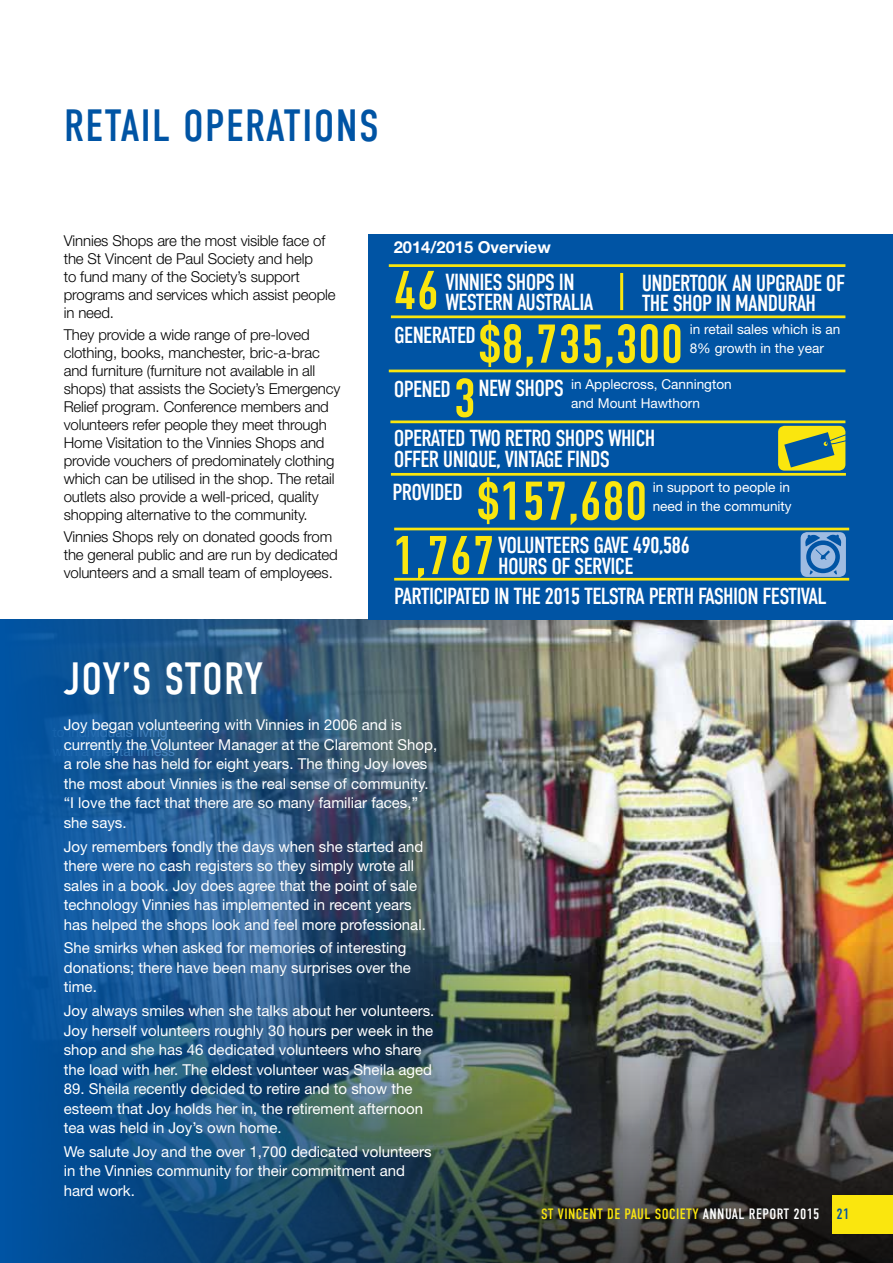
<style>
.page{position:relative;width:893px;height:1263px;background:#fff}
.page>*{position:absolute;margin:0;border:0;box-sizing:border-box;transform-origin:0 0}
.t1{font:54.45px "DIN Condensed";color:#fae60e}
.t2{font:45px "DIN Condensed";letter-spacing:.03em;color:#0054a4}
.t3{font:45px "DIN Condensed";color:#fff}
.t4{font:23.1px "DIN Condensed";letter-spacing:-.03em;color:#fff}
.t5{font:700 16.5px "Helvetica Neue";color:#fff}
.t6{font:15px/19.5px "Helvetica Neue";color:#fff}
.t7{font:300 15px/18px "Helvetica Neue";letter-spacing:-.01em;color:#000}
.t8{font:15px "DIN Condensed";letter-spacing:.03em;color:#fae60e}
.t9{font:15px "DIN Condensed";letter-spacing:.02em;color:#fff}
.t10{font:13.65px/19px "Helvetica Neue";color:#fff}
.s1{color:#fff}
.s2{color:#0054a4}
</style>
<div class="page">
<img style="left:601px;top:619px;width:292px;height:324px">
<img style="left:601px;top:943px;width:292px;height:320px">
<img style="left:0;top:619px;width:601px;height:644px">
<div style="left:833px;top:1195px;width:60px;height:38px;background:#fae60e"></div>
<div style="left:369px;top:234px;width:524px;height:385px;background:#0054a4"></div>
<hr style="left:389px;top:264px;width:456px;height:3px;background:#fae60e">
<hr style="left:391px;top:315px;width:454px;height:3px;background:#fae60e">
<hr style="left:389px;top:370px;width:456px;height:2px;background:#fae60e">
<hr style="left:390px;top:420px;width:455px;height:3px;background:#fae60e">
<hr style="left:391px;top:473px;width:455px;height:3px;background:#fae60e">
<hr style="left:394px;top:528px;width:455px;height:2px;background:#fae60e">
<hr style="left:394px;top:578px;width:455px;height:3px;background:#fae60e">
<hr style="left:620px;top:273px;width:3px;height:37px;background:#fae60e">
<div style="left:801px;top:532px;width:45px;height:45px;background:#9fbce2;border-radius:6px"></div>
<svg style="left:808px;top:543px;width:30px;height:28px"></svg>
<div style="left:806px;top:540px;width:34px;height:33px;border:5px solid #0054a4;border-radius:50%"></div>
<svg style="left:803px;top:532px;width:40px;height:28px"></svg>
<div style="left:778px;top:426px;width:67px;height:45px;background:#fae60e;border-radius:6px"></div>
<svg style="left:784px;top:432px;width:62px;height:35px"></svg>
<h2 class="t2" style="left:64px;top:100px;width:161px">RETAIL OPERATIO</h2>
<h2 class="t2" style="left:336px;top:100px;width:41px">NS</h2>
<p class="t7" style="left:64px;top:231px;width:273px">Vinnies Shops are the most visible face of the St Vincent de Paul Society and help<br>to fund many of the Society’s support programs and services which assist people in need.</p>
<p class="t7" style="left:64px;top:325px;width:278px">They provide a wide range of pre-loved clothing, books, manchester, bric-a-brac and furniture (furniture not available in all shops) that assists the Society’s Emergency Relief program. Conference members and volunteers refer people they meet through Home Visitation to the Vinnies Shops and provide vouchers of predominately clothing which can be utilised in the shop. The retail outlets also provide a well-priced, quality shopping alternative to the community.</p>
<p class="t7" style="left:64px;top:527px;width:276px">Vinnies Shops rely on donated goods from the general public and are run by dedicated volunteers and a small team of employees.</p>
<p class="t5" style="left:394px;top:237px;width:159px">2014/2015 Overview</p>
<h1 class="t1" style="left:394px;top:260px;width:47px">46</h1>
<h3 class="t4" style="left:445px;top:269px;width:81px">VINNIES SHOPS</h3>
<h3 class="t4" style="left:559px;top:269px;width:17px">IN</h3>
<h3 class="t4" style="left:445px;top:289px;width:11px">WESTER</h3>
<h3 class="t4" style="left:502px;top:289px;width:34px">N AUSTRA</h3>
<h3 class="t4" style="left:571px;top:289px;width:16px">LIA</h3>
<h3 class="t4" style="left:642px;top:270px;width:31px">UNDERTOOK</h3>
<h3 class="t4" style="left:732px;top:270px;width:35px">AN UPGRADE</h3>
<h3 class="t4" style="left:826px;top:270px;width:10px">OF</h3>
<h3 class="t4" style="left:642px;top:290px;width:42px">THE SHOP</h3>
<h3 class="t4" style="left:716px;top:290px;width:63px">IN MANDURAH</h3>
<h1 class="t1" style="left:478px;top:314px;width:207px">$8,735,300</h1>
<p class="t10" style="left:690px;top:320px;width:152px">in retail sales which is an<br>8% growth in the year</p>
<h3 class="t4" style="left:394px;top:322px;width:39px">GENERATED</h3>
<h3 class="t4" style="left:394px;top:376px;width:48px">OPENED</h3>
<h1 class="t1" style="left:453px;top:368px;width:24px">3</h1>
<h3 class="t4" style="left:478px;top:375px;width:47px">NEW SHOPS</h3>
<p class="t10" style="left:571px;top:375px;width:162px">in Applecross, Cannington and Mount Hawthorn</p>
<h3 class="t4" style="left:394px;top:425px;width:20px">OPERATED</h3>
<h3 class="t4" style="left:469px;top:425px;width:55px">TWO RETRO</h3>
<h3 class="t4" style="left:555px;top:425px;width:20px">SHOPS</h3>
<h3 class="t4" style="left:608px;top:425px;width:46px">WHICH</h3>
<h3 class="t4" style="left:394px;top:446px;width:10px">OFFER</h3>
<h3 class="t4" style="left:443px;top:446px;width:95px">UNIQUE, VINTAGE</h3>
<h3 class="t4" style="left:567px;top:446px;width:34px">FINDS</h3>
<h1 class="t1" style="left:477px;top:471px;width:172px">$157,680</h1>
<h3 class="t4" style="left:393px;top:479px;width:19px">PROVIDED</h3>
<p class="t10" style="left:653px;top:477px;width:141px">in support to people in need in the community</p>
<h1 class="t1" style="left:392px;top:525px;width:104px">1,767</h1>
<h3 class="t4" style="left:498px;top:533px;width:57px">VOLUNTEERS</h3>
<h3 class="t4" style="left:593px;top:533px;width:10px">GAVE</h3>
<h3 class="t4" style="left:633px;top:533px;width:59px">490,586</h3>
<h3 class="t4" style="left:498px;top:553px;width:11px">HOURS</h3>
<h3 class="t4" style="left:551px;top:553px;width:32px">OF SERVI</h3>
<h3 class="t4" style="left:615px;top:553px;width:18px">CE</h3>
<h3 class="t4" style="left:394px;top:583px;width:58px">PARTICIPATED</h3>
<h3 class="t4" style="left:494px;top:583px;width:125px">IN THE 2015 TELSTRA</h3>
<h3 class="t4" style="left:649px;top:583px;width:19px">PERTH</h3>
<h3 class="t4" style="left:698px;top:583px;width:17px">FASHIO</h3>
<h3 class="t4" style="left:747px;top:583px;width:32px">N FESTIVA</h3>
<h3 class="t4" style="left:817px;top:583px;width:11px">L</h3>
<h2 class="t3" style="left:64px;top:653px;width:141px">JOY’S STORY</h2>
<p class="t6" style="left:64px;top:715px;width:375px">Joy began volunteering with Vinnies in 2006 and is currently the Volunteer Manager at the Claremont Shop, a role she has held for eight years. The thing Joy loves the most about Vinnies is the real sense of community. “I love the fact that there are so many familiar faces,” she says.</p>
<p class="t6" style="left:64px;top:836px;width:364px">Joy remembers fondly the days when she started and there were no cash registers so they simply wrote all sales in a book. Joy does agree that the point of sale technology Vinnies has implemented in recent years has helped the shops look and feel more professional.</p>
<p class="t6" style="left:64px;top:938px;width:349px">She smirks when asked for memories of interesting donations; there have been many surprises over the time.</p>
<p class="t6" style="left:64px;top:1001px;width:372px">Joy always smiles when she talks about her volunteers.<br>Joy herself volunteers roughly 30 hours per week in the shop and she has 46 dedicated volunteers who share the load with her. The eldest volunteer was Sheila aged</p>
<p class="t6" style="left:64px;top:1079px;width:361px">89. Sheila recently decided to retire and to show the esteem that Joy holds her in, the retirement afternoon tea was held in Joy’s own home.</p>
<p class="t6" style="left:64px;top:1141px;width:369px">We salute Joy and the over 1,700 dedicated volunteers in the Vinnies community for their commitment and hard work.</p>
<p class="t10" style="left:52px;top:722px;width:124px">to individuals living with a mental illness</p>
<p class="t8" style="left:541px;top:1206px;width:223px">ST VINCENT DE PAUL SOCIETY <span class="s1">ANNUAL REPORT</span></p>
<p class="t9" style="left:794px;top:1206px;width:57px">2015 <span class="s2">21</span></p>
</div>
